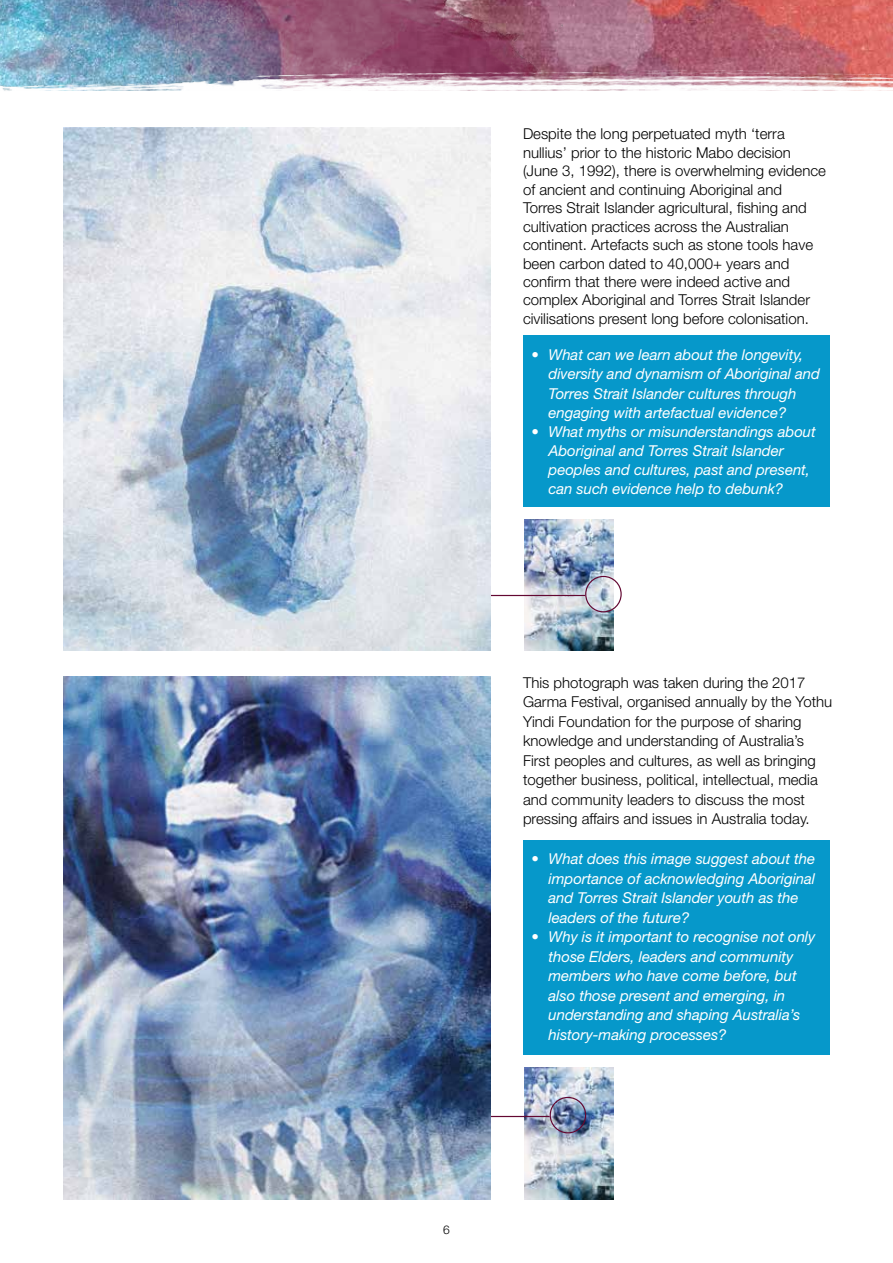
<style>
.page{position:relative;width:893px;height:1263px;background:#fff}
.page>*{position:absolute;margin:0;border:0;box-sizing:border-box;transform-origin:0 0}
.t1{font:300 15px/18.5px "Helvetica Neue";color:#000}
.t2{font:italic 15px/19.5px "Helvetica Neue";letter-spacing:-.005em;color:#fff}
.t3{font:300 12px "Helvetica Neue";color:#000}
</style>
<div class="page">
<img style="left:658px;top:0;width:235px;height:62px">
<img style="left:0;top:0;width:658px;height:62px">
<img style="left:0;top:62px;width:893px;height:29px">
<div style="left:523px;top:336px;width:306px;height:171px;background:#0698ca"></div>
<div style="left:523px;top:840px;width:306px;height:214px;background:#0698ca"></div>
<img style="left:524px;top:519px;width:89px;height:132px">
<img style="left:524px;top:1068px;width:89px;height:131px">
<hr style="left:468px;top:595px;width:117px;height:1px;background:#630832">
<div style="left:585px;top:576px;width:37px;height:36px;border:1px solid #630832;border-radius:50%"></div>
<hr style="left:473px;top:1116px;width:77px;height:1px;background:#630832">
<div style="left:550px;top:1097px;width:36px;height:36px;border:1px solid #630832;border-radius:50%"></div>
<img style="left:64px;top:676px;width:426px;height:523px">
<img style="left:64px;top:128px;width:426px;height:523px">
<p class="t3" style="left:443px;top:1222px;width:8px">6</p>
<p class="t1" style="left:523px;top:124px;width:304px">Despite the long perpetuated myth ‘terra nullius’ prior to the historic Mabo decision (June 3, 1992), there is overwhelming evidence of ancient and continuing Aboriginal and<br>Torres Strait Islander agricultural, fishing and cultivation practices across the Australian continent. Artefacts such as stone tools have been carbon dated to 40,000+ years and confirm that there were indeed active and complex Aboriginal and Torres Strait Islander civilisations present long before colonisation.</p>
<p class="t2" style="left:549px;top:345px;width:273px;line-height:19px;text-indent:-17px">• What can we learn about the longevity, diversity and dynamism of Aboriginal and Torres Strait Islander cultures through engaging with artefactual evidence?</p>
<p class="t2" style="left:549px;top:421px;width:269px;line-height:19px;text-indent:-17px">• What myths or misunderstandings about Aboriginal and Torres Strait Islander peoples and cultures, past and present, can such evidence help to debunk?</p>
<p class="t1" style="left:523px;top:672px;width:311px;line-height:19.5px">This photograph was taken during the 2017<br>Garma Festival, organised annually by the Yothu Yindi Foundation for the purpose of sharing knowledge and understanding of Australia’s First peoples and cultures, as well as bringing together business, political, intellectual, media and community leaders to discuss the most pressing affairs and issues in Australia today.</p>
<p class="t2" style="left:549px;top:849px;width:268px;text-indent:-17px">• What does this image suggest about the importance of acknowledging Aboriginal and Torres Strait Islander youth as the leaders of the future?</p>
<p class="t2" style="left:549px;top:927px;width:268px;text-indent:-17px">• Why is it important to recognise not only those Elders, leaders and community members who have come before, but also those present and emerging, in understanding and shaping Australia’s history-making processes?</p>
</div>
